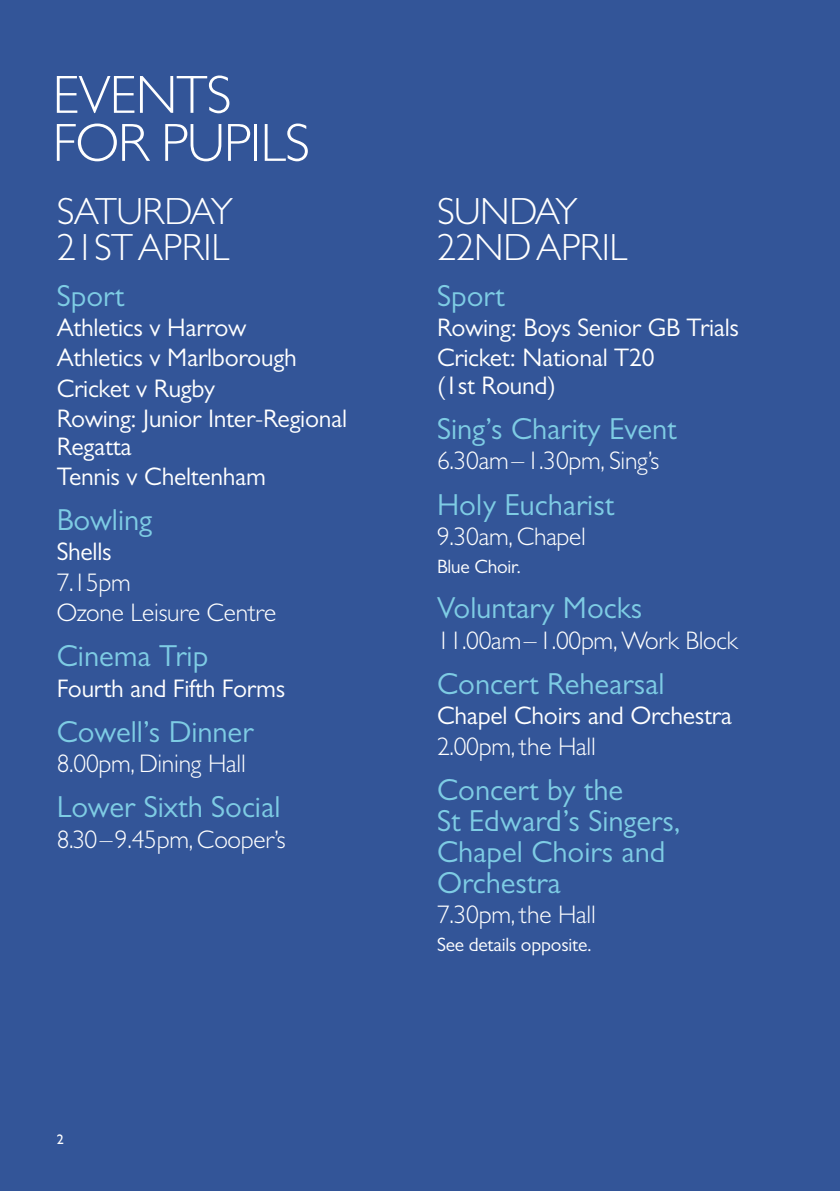
<style>
.page{position:relative;width:840px;height:1191px;background:#fff}
.page>*{position:absolute;margin:0;border:0;box-sizing:border-box;transform-origin:0 0}
.t1{font:300 54px/48px "Gill Sans MT Pro";letter-spacing:-.02em;color:#fff}
.t2{font:300 38px/36px "Gill Sans MT Pro";letter-spacing:-.01em;color:#fff}
.t3{font:30.4px/31px "Gill Sans MT Pro";color:#7ecce4}
.t4{font:25.6px/30.4px "Gill Sans MT Pro";letter-spacing:-.01em;color:#fff}
.t5{font:300 25.6px/30.4px "Gill Sans MT Pro";letter-spacing:-.01em;color:#fff}
.t6{font:19.4px "Gill Sans MT Pro";letter-spacing:-.01em;color:#fff}
.t7{font:500 14px "Gill Sans MT Pro";color:#fefefe}
</style>
<div class="page">
<hr style="left:839px;top:0;width:1px;height:1191px;background:#335598">
<div style="left:0;top:0;width:839px;height:1191px;background:#335598"></div>
<h1 class="t1" style="left:52px;top:70px;width:258px">EVENTS<br>FOR PUPILS</h1>
<h2 class="t2" style="left:57px;top:193px;width:177px">SATURDAY<br>21ST APRIL</h2>
<p class="t3" style="left:57px;top:280px;width:69px">Sport</p>
<p class="t4" style="left:57px;top:312px;width:292px">Athletics v Harrow<br>Athletics v Marlborough<br>Cricket v Rugby<br>Rowing: Junior Inter-Regional</p>
<p class="t4" style="left:57px;top:430px;width:210px">Regatta<br>Tennis v Cheltenham</p>
<p class="t3" style="left:57px;top:504px;width:97px">Bowling</p>
<p class="t4" style="left:57px;top:536px;width:56px">Shells</p>
<p class="t5" style="left:57px;top:566px;width:221px">7.15pm<br>Ozone Leisure Centre</p>
<p class="t3" style="left:57px;top:640px;width:153px">Cinema Trip</p>
<p class="t4" style="left:57px;top:672px;width:230px">Fourth and Fifth Forms</p>
<p class="t3" style="left:57px;top:716px;width:198px">Cowell’s Dinner</p>
<p class="t5" style="left:57px;top:748px;width:191px">8.00pm, Dining Hall</p>
<p class="t3" style="left:57px;top:791px;width:225px">Lower Sixth Social</p>
<p class="t5" style="left:57px;top:823px;width:230px">8.30–9.45pm, Cooper’s</p>
<p class="t7" style="left:57px;top:1130px;width:8px">2</p>
<h2 class="t2" style="left:437px;top:193px;width:192px">SUNDAY<br>22ND APRIL</h2>
<p class="t3" style="left:437px;top:280px;width:69px">Sport</p>
<p class="t4" style="left:437px;top:312px;width:303px">Rowing: Boys Senior GB Trials<br>Cricket: National T20</p>
<p class="t4" style="left:437px;top:370px;width:120px">(1st Round)</p>
<p class="t3" style="left:437px;top:413px;width:241px">Sing’s Charity Event</p>
<p class="t5" style="left:437px;top:445px;width:224px">6.30am–1.30pm, Sing’s</p>
<p class="t3" style="left:437px;top:489px;width:179px">Holy Eucharist</p>
<p class="t5" style="left:437px;top:520px;width:150px">9.30am, Chapel</p>
<p class="t6" style="left:437px;top:555px;width:85px">Blue Choir.</p>
<p class="t3" style="left:437px;top:592px;width:207px">Voluntary Mocks</p>
<p class="t5" style="left:437px;top:624px;width:302px">11.00am–1.00pm, Work Block</p>
<p class="t3" style="left:437px;top:668px;width:229px">Concert Rehearsal</p>
<p class="t4" style="left:437px;top:700px;width:296px">Chapel Choirs and Orchestra</p>
<p class="t5" style="left:437px;top:730px;width:160px">2.00pm, the Hall</p>
<p class="t3" style="left:437px;top:774px;width:245px">Concert by the<br>St Edward’s Singers,<br>Chapel Choirs and<br>Orchestra</p>
<p class="t5" style="left:437px;top:899px;width:160px">7.30pm, the Hall</p>
<p class="t6" style="left:437px;top:933px;width:156px">See details opposite.</p>
</div>
